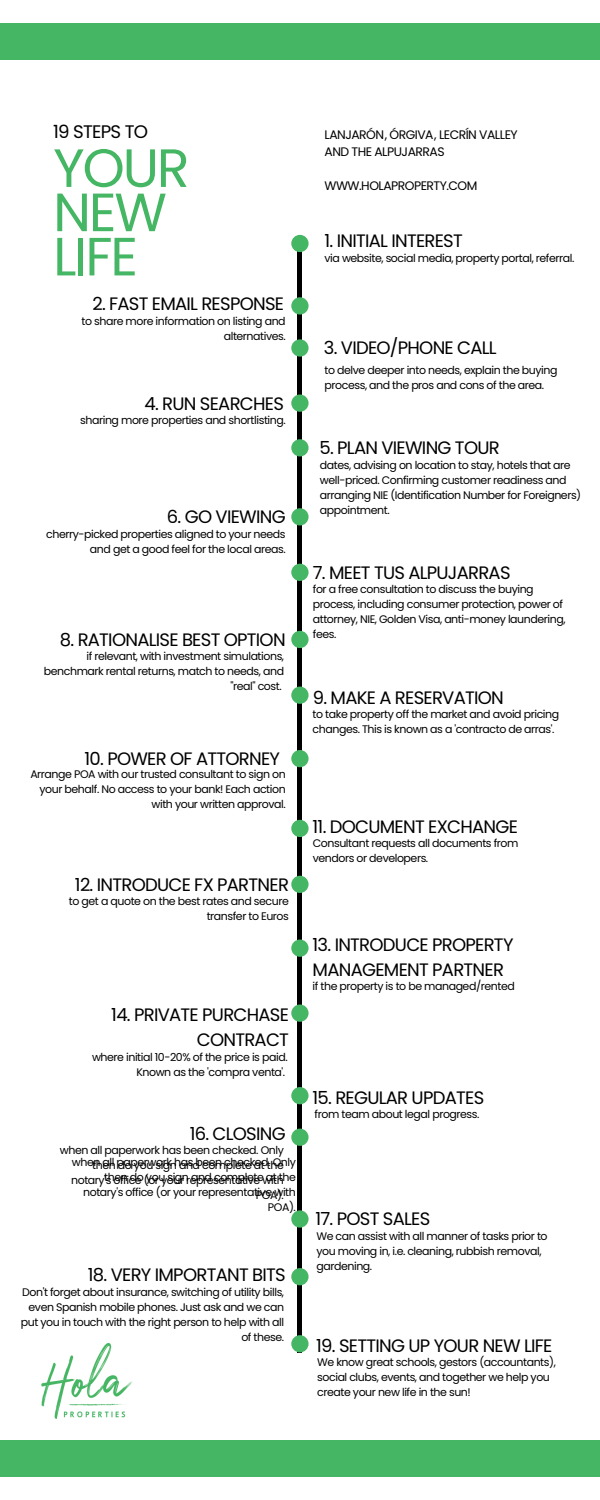
<style>
.page{position:relative;width:600px;height:1500px;background:#fff}
.page>*{position:absolute;margin:0;border:0;box-sizing:border-box;transform-origin:0 0}
.t1{font:53.9px/44.2px "Poppins";letter-spacing:-.04em;color:#45b663}
.t2{font:18.2px "Poppins";letter-spacing:-.04em;color:#000}
.t3{font:18px/24.8px "Poppins";letter-spacing:-.04em;color:#000}
.t4{font:12.4px/17px "Poppins";letter-spacing:-.04em;color:#000}
.t5{font:11px/15px "Poppins";letter-spacing:-.04em;color:#000;text-align:right}
</style>
<div class="page">
<hr style="left:298px;top:238px;width:4px;height:1115px;background:#000">
<div style="left:291px;top:235px;width:18px;height:17px;background:#45b663;border-radius:50%"></div>
<div style="left:291px;top:297px;width:18px;height:18px;background:#45b663;border-radius:50%"></div>
<div style="left:291px;top:339px;width:18px;height:18px;background:#45b663;border-radius:50%"></div>
<div style="left:291px;top:395px;width:18px;height:17px;background:#45b663;border-radius:50%"></div>
<div style="left:291px;top:439px;width:18px;height:17px;background:#45b663;border-radius:50%"></div>
<div style="left:291px;top:508px;width:18px;height:17px;background:#45b663;border-radius:50%"></div>
<div style="left:291px;top:564px;width:18px;height:17px;background:#45b663;border-radius:50%"></div>
<div style="left:291px;top:631px;width:18px;height:17px;background:#45b663;border-radius:50%"></div>
<div style="left:291px;top:687px;width:18px;height:17px;background:#45b663;border-radius:50%"></div>
<div style="left:291px;top:750px;width:18px;height:17px;background:#45b663;border-radius:50%"></div>
<div style="left:291px;top:820px;width:18px;height:17px;background:#45b663;border-radius:50%"></div>
<div style="left:291px;top:876px;width:18px;height:17px;background:#45b663;border-radius:50%"></div>
<div style="left:0;top:23px;width:600px;height:37px;background:#45b663"></div>
<div style="left:0;top:1440px;width:600px;height:37px;background:#45b663"></div>
<div style="left:291px;top:940px;width:18px;height:17px;background:#45b663;border-radius:50%"></div>
<div style="left:291px;top:1005px;width:18px;height:17px;background:#45b663;border-radius:50%"></div>
<div style="left:291px;top:1087px;width:18px;height:17px;background:#45b663;border-radius:50%"></div>
<div style="left:291px;top:1129px;width:18px;height:17px;background:#45b663;border-radius:50%"></div>
<div style="left:291px;top:1210px;width:18px;height:18px;background:#45b663;border-radius:50%"></div>
<div style="left:291px;top:1268px;width:18px;height:17px;background:#45b663;border-radius:50%"></div>
<div style="left:291px;top:1335px;width:18px;height:17px;background:#45b663;border-radius:50%"></div>
<img style="left:41px;top:1344px;width:91px;height:75px">
<h2 class="t2" style="left:53px;top:119px;width:96px">19 STEPS TO</h2>
<h1 class="t1" style="left:53px;top:146px;width:138px">YOUR<br>NEW<br>LIFE</h1>
<h3 class="t3" style="left:92px;top:292px;width:193px">2. FAST EMAIL RESPONSE</h3>
<p class="t5" style="left:82px;top:313px;width:206px">to share more information on listing and alternatives.</p>
<h3 class="t3" style="left:145px;top:391px;width:141px">4. RUN SEARCHES</h3>
<p class="t5" style="left:80px;top:413px;width:207px">sharing more properties and shortlisting.</p>
<h3 class="t3" style="left:167px;top:505px;width:120px">6. GO VIEWING</h3>
<p class="t5" style="left:46px;top:526px;width:241px">cherry-picked properties aligned to your needs and get a good feel for the local areas.</p>
<h3 class="t3" style="left:60px;top:627px;width:227px">8. RATIONALISE BEST OPTION</h3>
<p class="t5" style="left:44px;top:649px;width:242px">if relevant, with investment simulations, benchmark rental returns, match to needs, and "real" cost.</p>
<h3 class="t3" style="left:85px;top:746px;width:197px">10. POWER OF ATTORNEY</h3>
<p class="t5" style="left:30px;top:766px;width:257px">Arrange POA with our trusted consultant to sign on your behalf. No access to your bank! Each action with your written approval.</p>
<h3 class="t3" style="left:75px;top:872px;width:215px">12. INTRODUCE FX PARTNER</h3>
<p class="t5" style="left:69px;top:894px;width:222px">to get a quote on the best rates and secure transfer to Euros</p>
<h3 class="t3" style="left:111px;top:1003px;width:179px;text-align:right">14. PRIVATE PURCHASE<br>CONTRACT</h3>
<p class="t5" style="left:92px;top:1049px;width:197px">where initial 10-20% of the price is paid.<br>Known as the 'compra venta'.</p>
<h3 class="t3" style="left:190px;top:1121px;width:98px">16. CLOSING</h3>
<p class="t5" style="left:60px;top:1143px;width:226px">when all paperwork has been checked. Only then do you sign and complete at the notary's office (or your representative with<br>POA).</p>
<p class="t5" style="left:72px;top:1155px;width:226px">when all paperwork has been checked. Only then do you sign and complete at the notary's office (or your representative with<br>POA).</p>
<h3 class="t3" style="left:88px;top:1263px;width:199px">18. VERY IMPORTANT BITS</h3>
<p class="t5" style="left:21px;top:1284px;width:265px">Don't forget about insurance, switching of utility bills, even Spanish mobile phones. Just ask and we can put you in touch with the right person to help with all of these.</p>
<p class="t4" style="left:325px;top:126px;width:195px">LANJARÓN, ÓRGIVA, LECRÍN VALLEY<br>AND THE ALPUJARRAS</p>
<p class="t4" style="left:325px;top:177px;width:154px">WWW.HOLAPROPERTY.COM</p>
<h3 class="t3" style="left:325px;top:229px;width:140px">1. INITIAL INTEREST</h3>
<p class="t5" style="left:325px;top:251px;width:251px">via website, social media, property portal, referral.</p>
<h3 class="t3" style="left:324px;top:336px;width:174px">3. VIDEO/PHONE CALL</h3>
<p class="t5" style="left:325px;top:362px;width:234px;text-align:left">to delve deeper into needs, explain the buying process, and the pros and cons of the area.</p>
<h3 class="t3" style="left:320px;top:436px;width:182px">5. PLAN VIEWING TOUR</h3>
<p class="t5" style="left:320px;top:457px;width:263px;text-align:left">dates, advising on location to stay, hotels that are well-priced. Confirming customer readiness and arranging NIE (Identification Number for Foreigners) appointment.</p>
<h3 class="t3" style="left:313px;top:560px;width:199px">7. MEET TUS ALPUJARRAS</h3>
<p class="t5" style="left:313px;top:582px;width:254px;text-align:left">for a free consultation to discuss the buying process, including consumer protection, power of attorney, NIE, Golden Visa, anti-money laundering, fees.</p>
<h3 class="t3" style="left:313px;top:685px;width:193px">9. MAKE A RESERVATION</h3>
<p class="t5" style="left:313px;top:707px;width:248px;text-align:left">to take property off the market and avoid pricing changes. This is known as a 'contracto de arras'.</p>
<h3 class="t3" style="left:313px;top:814px;width:207px">11. DOCUMENT EXCHANGE</h3>
<p class="t5" style="left:313px;top:836px;width:207px;text-align:left">Consultant requests all documents from vendors or developers.</p>
<h3 class="t3" style="left:313px;top:932px;width:202px">13. INTRODUCE PROPERTY<br>MANAGEMENT PARTNER</h3>
<p class="t5" style="left:313px;top:979px;width:204px">if the property is to be managed/rented</p>
<h3 class="t3" style="left:313px;top:1085px;width:173px">15. REGULAR UPDATES</h3>
<p class="t5" style="left:315px;top:1107px;width:166px">from team about legal progress.</p>
<h3 class="t3" style="left:315px;top:1207px;width:116px">17. POST SALES</h3>
<p class="t5" style="left:316px;top:1228px;width:233px;text-align:left">We can assist with all manner of tasks prior to you moving in, i.e. cleaning, rubbish removal, gardening.</p>
<h3 class="t3" style="left:316px;top:1333px;width:238px">19. SETTING UP YOUR NEW LIFE</h3>
<p class="t5" style="left:317px;top:1355px;width:240px;text-align:left">We know great schools, gestors (accountants), social clubs, events, and together we help you create your new life in the sun!</p>
</div>
